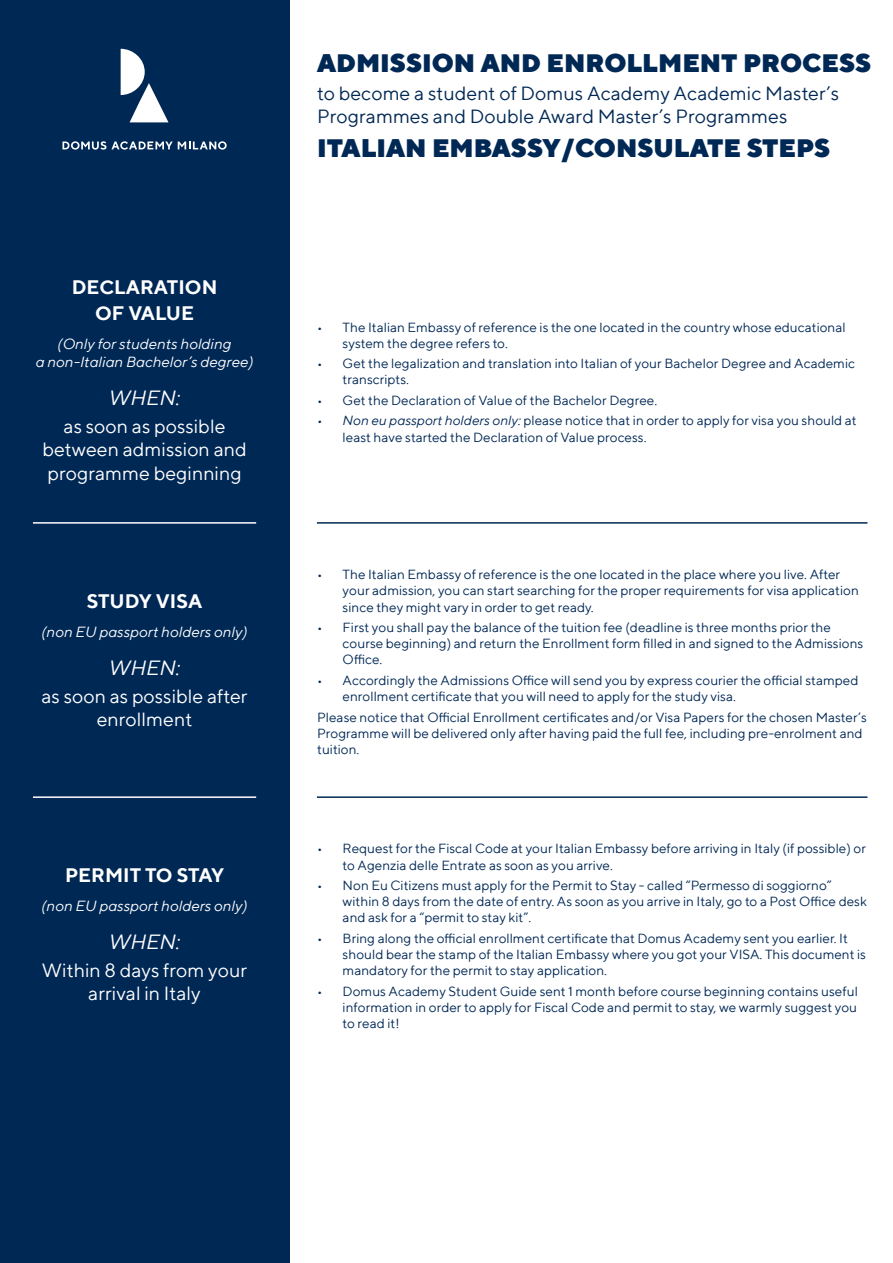
<style>
.page{position:relative;width:893px;height:1263px;background:#fff}
.page>*{position:absolute;margin:0;border:0;box-sizing:border-box;transform-origin:0 0}
.t1{font:900 25.8px "TT Norms";color:#002855}
.t2{font:italic 21px "TT Norms";color:#fff}
.t3{font:19.5px/23.4px "TT Norms";color:#fff;text-align:center}
.t4{font:19.5px/23.4px "TT Norms";color:#002855}
.t5{font:700 19.5px/25.2px "TT Norms";color:#fff;text-align:center}
.t6{font:italic 15px/18px "TT Norms";color:#fff;text-align:center}
.t7{font:13.5px/16.2px "TT Norms";color:#002855}
.s1{font-style:italic}
</style>
<div class="page">
<div style="left:0;top:0;width:289px;height:1262px;background:#002855"></div>
<svg style="left:63px;top:141px;width:164px;height:9px"></svg>
<svg style="left:121px;top:49px;width:47px;height:73px"></svg>
<hr style="left:317px;top:522px;width:550px;height:2px;background:#002855">
<hr style="left:33px;top:522px;width:223px;height:2px;background:#fff">
<hr style="left:317px;top:796px;width:550px;height:2px;background:#002855">
<hr style="left:33px;top:796px;width:223px;height:2px;background:#fff">
<h3 class="t5" style="left:72px;top:274px;width:147px">DECLARATION<br>OF VALUE</h3>
<p class="t6" style="left:36px;top:334px;width:219px">(Only for students holding<br>a non-Italian Bachelor’s degree)</p>
<h2 class="t2" style="left:109px;top:385px;width:73px">WHEN:</h2>
<h3 class="t3" style="left:42px;top:414px;width:206px">as soon as possible between admission and programme beginning</h3>
<h3 class="t5" style="left:87px;top:588px;width:117px">STUDY VISA</h3>
<p class="t6" style="left:42px;top:622px;width:207px">(non EU passport holders only)</p>
<h2 class="t2" style="left:109px;top:655px;width:73px">WHEN:</h2>
<h3 class="t3" style="left:42px;top:684px;width:208px">as soon as possible after enrollment</h3>
<h3 class="t5" style="left:65px;top:862px;width:161px">PERMIT TO STAY</h3>
<p class="t6" style="left:42px;top:897px;width:207px">(non EU passport holders only)</p>
<h2 class="t2" style="left:109px;top:929px;width:73px">WHEN:</h2>
<h3 class="t3" style="left:42px;top:958px;width:207px">Within 8 days from your arrival in Italy</h3>
<h1 class="t1" style="left:317px;top:46px;width:556px">ADMISSION AND ENROLLMENT PROCESS</h1>
<h3 class="t4" style="left:317px;top:81px;width:523px">to become a student of Domus Academy Academic Master’s<br>Programmes and Double Award Master’s Programmes</h3>
<h1 class="t1" style="left:317px;top:131px;width:515px">ITALIAN EMBASSY/CONSULATE STEPS</h1>
<p class="t7" style="left:343px;top:318px;width:505px;text-indent:-26px">• The Italian Embassy of reference is the one located in the country whose educational system the degree refers to.</p>
<p class="t7" style="left:343px;top:355px;width:514px;text-indent:-26px">• Get the legalization and translation into Italian of your Bachelor Degree and Academic transcripts.</p>
<p class="t7" style="left:317px;top:392px;width:342px">• Get the Declaration of Value of the Bachelor Degree.</p>
<p class="t7" style="left:343px;top:412px;width:516px;text-indent:-26px"><span class="s1">• Non eu passport holders only:</span> please notice that in order to apply for visa you should at least have started the Declaration of Value process.</p>
<p class="t7" style="left:343px;top:566px;width:518px;text-indent:-26px">• The Italian Embassy of reference is the one located in the place where you live. After your admission, you can start searching for the proper requirements for visa application since they might vary in order to get ready.</p>
<p class="t7" style="left:343px;top:619px;width:522px;text-indent:-26px">• First you shall pay the balance of the tuition fee (deadline is three months prior the course beginning) and return the Enrollment form filled in and signed to the Admissions<br>Office.</p>
<p class="t7" style="left:343px;top:672px;width:517px;text-indent:-26px">• Accordingly the Admissions Office will send you by express courier the official stamped enrollment certificate that you will need to apply for the study visa.</p>
<p class="t7" style="left:317px;top:708px;width:551px">Please notice that Official Enrollment certificates and/or Visa Papers for the chosen Master’s<br>Programme will be delivered only after having paid the full fee, including pre-enrolment and tuition.</p>
<p class="t7" style="left:343px;top:840px;width:525px;text-indent:-26px">• Request for the Fiscal Code at your Italian Embassy before arriving in Italy (if possible) or to Agenzia delle Entrate as soon as you arrive.</p>
<p class="t7" style="left:343px;top:877px;width:526px;text-indent:-26px">• Non Eu Citizens must apply for the Permit to Stay - called “Permesso di soggiorno” within 8 days from the date of entry. As soon as you arrive in Italy, go to a Post Office desk and ask for a “permit to stay kit”.</p>
<p class="t7" style="left:343px;top:930px;width:525px;text-indent:-26px">• Bring along the official enrollment certificate that Domus Academy sent you earlier. It should bear the stamp of the Italian Embassy where you got your VISA. This document is mandatory for the permit to stay application.</p>
<p class="t7" style="left:343px;top:983px;width:517px;text-align:justify;text-indent:-26px">• Domus Academy Student Guide sent 1 month before course beginning contains useful information in order to apply for Fiscal Code and permit to stay, we warmly suggest you to read it!</p>
</div>
